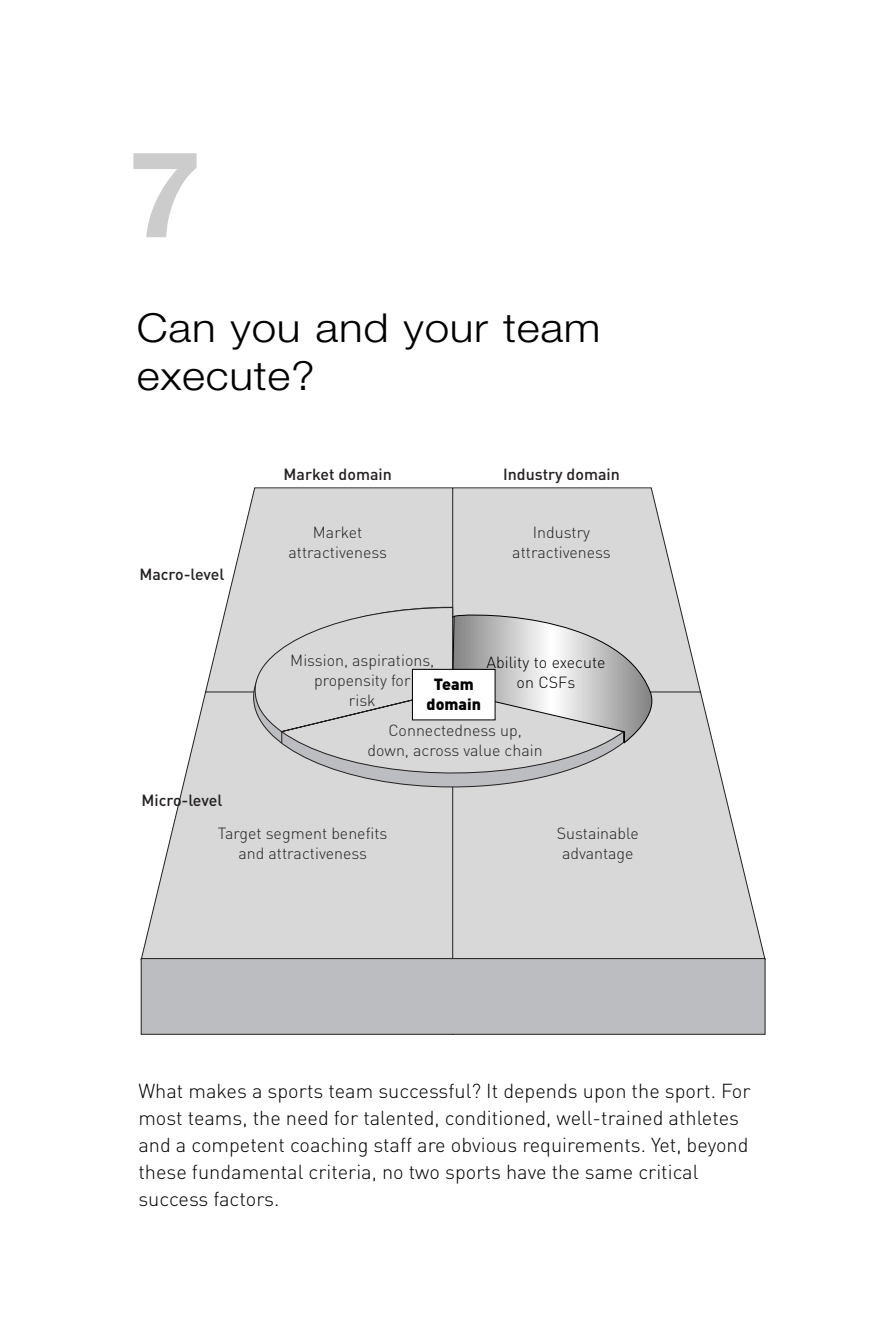
<style>
.page{position:relative;width:885px;height:1329px;background:#fff}
.page>*{position:absolute;margin:0;border:0;box-sizing:border-box;transform-origin:0 0}
.t1{font:700 120px "Helvetica Neue";color:#ccc;scale:1.1 1}
.t2{font:300 40px/48px "Helvetica Neue";letter-spacing:.015em;color:#000;scale:1.1 1}
.t3{font:300 20px/27px "DIN";color:#000}
.t4{font:300 16px/20px "DIN";color:#231f20;text-align:center}
.t5{font:500 16px "DIN";color:#231f20}
.t6{font:300 16px/20px "DIN";color:#000;text-align:center}
.t7{font:900 16px/20px "DIN";color:#000;text-align:center}
</style>
<div class="page">
<svg style="left:140px;top:487px;width:626px;height:548px"></svg>
<h1 class="t1" style="left:128px;top:152px;width:68px">7</h1>
<h2 class="t2" style="left:137px;top:307px;width:423px">Can you and your team execute?</h2>
<p class="t5" style="left:283px;top:465px;width:110px">Market domain</p>
<p class="t5" style="left:503px;top:465px;width:118px">Industry domain</p>
<p class="t5" style="left:139px;top:565px;width:87px">Macro-level</p>
<p class="t5" style="left:141px;top:791px;width:82px">Micro-level</p>
<p class="t4" style="left:288px;top:524px;width:100px">Market attractiveness</p>
<p class="t4" style="left:512px;top:524px;width:100px">Industry attractiveness</p>
<p class="t4" style="left:290px;top:652px;width:146px">Mission, aspirations, propensity for<br>risk</p>
<p class="t4" style="left:495px;top:651px;width:120px">Ability to execute on CSFs</p>
<p class="t6" style="left:486px;top:654px;width:120px">Ability to execute on CSFs</p>
<p class="t7" style="left:426px;top:675px;width:56px">Team domain</p>
<p class="t4" style="left:367px;top:722px;width:176px">Connectedness up, down, across value chain</p>
<p class="t4" style="left:218px;top:826px;width:171px">Target segment benefits and attractiveness</p>
<p class="t4" style="left:557px;top:826px;width:83px">Sustainable advantage</p>
<p class="t3" style="left:138px;top:1079px;width:613px">What makes a sports team successful? It depends upon the sport. For most teams, the need for talented, conditioned, well-trained athletes and a competent coaching staff are obvious requirements. Yet, beyond these fundamental criteria, no two sports have the same critical success factors.</p>
</div>
